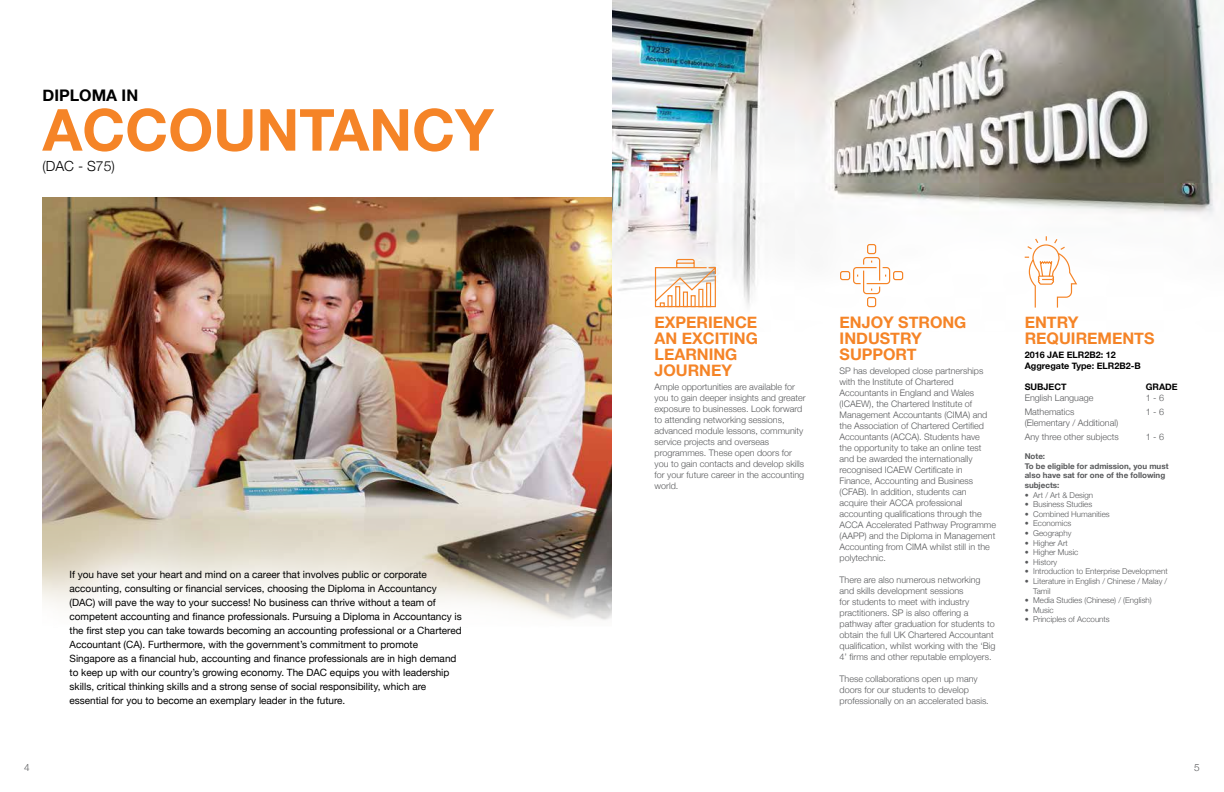
<style>
.page{position:relative;width:1224px;height:792px;background:#fff}
.page>*{position:absolute;margin:0;border:0;box-sizing:border-box;transform-origin:0 0}
.t1{font:700 58px "Helvetica Neue";color:#f58427}
.t2{font:700 16px/16px "Helvetica Neue";color:#f58427}
.t3{font:700 16px "Helvetica Neue";color:#000}
.t4{font:300 14px "Helvetica Neue";color:#000}
.t5{font:10px/14px "Helvetica Neue";color:#000}
.t6{font:300 10px "Helvetica Neue";color:#58595b}
.t7{font:300 9px/11px "Helvetica Neue";color:#58595b}
.t8{font:700 9px/10.8px "Helvetica Neue";color:#000}
.t9{font:300 8px/9.6px "Helvetica Neue";color:#58595b}
.t10{font:700 8px/9.6px "Helvetica Neue";color:#58595b}
</style>
<div class="page">
<img style="left:612px;top:0;width:612px;height:305px">
<img style="left:43px;top:197px;width:569px;height:423px">
<svg style="left:1024px;top:235px;width:54px;height:73px"></svg>
<svg style="left:654px;top:258px;width:63px;height:50px"></svg>
<svg style="left:839px;top:243px;width:65px;height:65px"></svg>
<h2 class="t3" style="left:43px;top:85px;width:97px">DIPLOMA IN</h2>
<h1 class="t1" style="left:43px;top:94px;width:453px">ACCOUNTANCY</h1>
<h3 class="t4" style="left:43px;top:157px;width:74px">(DAC - S75)</h3>
<p class="t5" style="left:70px;top:567px;width:394px">If you have set your heart and mind on a career that involves public or corporate accounting, consulting or financial services, choosing the Diploma in Accountancy (DAC) will pave the way to your success! No business can thrive without a team of competent accounting and finance professionals. Pursuing a Diploma in Accountancy is the first step you can take towards becoming an accounting professional or a Chartered Accountant (CA). Furthermore, with the government’s commitment to promote Singapore as a financial hub, accounting and finance professionals are in high demand to keep up with our country’s growing economy. The DAC equips you with leadership skills, critical thinking skills and a strong sense of social responsibility, which are essential for you to become an exemplary leader in the future.</p>
<h2 class="t2" style="left:655px;top:314px;width:105px">EXPERIENCE<br>AN EXCITING<br>LEARNING<br>JOURNEY</h2>
<p class="t7" style="left:655px;top:381px;width:153px">Ample opportunities are available for you to gain deeper insights and greater exposure to businesses. Look forward to attending networking sessions, advanced module lessons, community service projects and overseas programmes. These open doors for you to gain contacts and develop skills for your future career in the accounting world.</p>
<h2 class="t2" style="left:840px;top:314px;width:128px">ENJOY STRONG<br>INDUSTRY<br>SUPPORT</h2>
<p class="t7" style="left:840px;top:365px;width:158px">SP has developed close partnerships with the Institute of Chartered Accountants in England and Wales (ICAEW), the Chartered Institute of Management Accountants (CIMA) and the Association of Chartered Certified Accountants (ACCA). Students have<br>the opportunity to take an online test and be awarded the internationally recognised ICAEW Certificate in Finance, Accounting and Business (CFAB). In addition, students can acquire their ACCA professional accounting qualifications through the ACCA Accelerated Pathway Programme (AAPP) and the Diploma in Management Accounting from CIMA whilst still in the polytechnic.</p>
<p class="t7" style="left:840px;top:574px;width:158px">There are also numerous networking and skills development sessions<br>for students to meet with industry practitioners. SP is also offering a pathway after graduation for students to obtain the full UK Chartered Accountant qualification, whilst working with the ‘Big 4’ firms and other reputable employers.</p>
<p class="t7" style="left:840px;top:673px;width:151px">These collaborations open up many doors for our students to develop professionally on an accelerated basis.</p>
<h2 class="t2" style="left:1025px;top:314px;width:131px">ENTRY<br>REQUIREMENTS</h2>
<p class="t8" style="left:1025px;top:349px;width:118px">2016 JAE ELR2B2: 12<br>Aggregate Type: ELR2B2-B</p>
<p class="t8" style="left:1025px;top:382px;width:43px">SUBJECT</p>
<p class="t8" style="left:1146px;top:382px;width:33px">GRADE</p>
<p class="t7" style="left:1025px;top:392px;width:70px">English Language</p>
<p class="t7" style="left:1146px;top:392px;width:20px">1 - 6</p>
<p class="t7" style="left:1025px;top:406px;width:51px">Mathematics</p>
<p class="t7" style="left:1146px;top:406px;width:20px">1 - 6</p>
<p class="t7" style="left:1025px;top:416px;width:96px;line-height:14px">(Elementary / Additional)<br>Any three other subjects</p>
<p class="t7" style="left:1146px;top:431px;width:20px">1 - 6</p>
<p class="t10" style="left:1025px;top:451px;width:145px">Note:<br>To be eligible for admission, you must also have sat for one of the following subjects:</p>
<p class="t9" style="left:1025px;top:490px;width:70px">• Art / Art &amp; Design</p>
<p class="t9" style="left:1025px;top:499px;width:69px">• Business Studies</p>
<p class="t9" style="left:1025px;top:509px;width:86px">• Combined Humanities</p>
<p class="t9" style="left:1025px;top:519px;width:48px">• Economics</p>
<p class="t9" style="left:1025px;top:528px;width:48px">• Geography</p>
<p class="t9" style="left:1025px;top:538px;width:45px">• Higher Art</p>
<p class="t9" style="left:1025px;top:547px;width:55px">• Higher Music</p>
<p class="t9" style="left:1025px;top:557px;width:34px">• History</p>
<p class="t9" style="left:1025px;top:567px;width:145px">• Introduction to Enterprise Development</p>
<p class="t9" style="left:1033px;top:576px;width:136px;text-indent:-9px">• Literature in English / Chinese / Malay /<br>Tamil</p>
<p class="t9" style="left:1025px;top:595px;width:129px">• Media Studies (Chinese) / (English)</p>
<p class="t9" style="left:1025px;top:605px;width:30px">• Music</p>
<p class="t9" style="left:1025px;top:615px;width:87px">• Principles of Accounts</p>
<p class="t6" style="left:24px;top:761px;width:7px">4</p>
<p class="t6" style="left:1194px;top:761px;width:7px">5</p>
</div>
